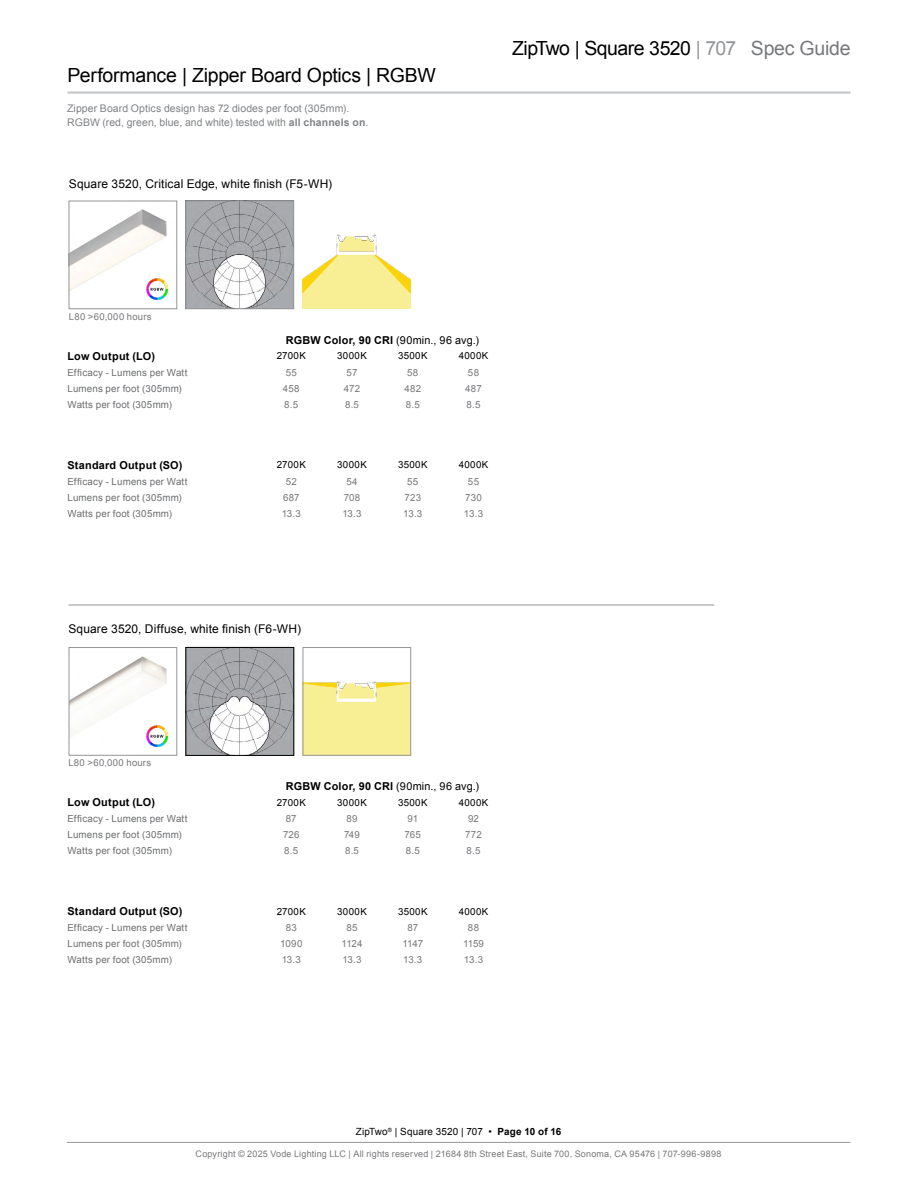
<style>
.page{position:relative;width:918px;height:1188px;background:#fff}
.page>*{position:absolute;margin:0;border:0;box-sizing:border-box;transform-origin:0 0}
.t1{font:19.5px "Arial";letter-spacing:-.015em;color:#000}
.t2{font:12px "Arial";letter-spacing:.01em;color:#000}
.t3{font:700 10.95px "Arial";letter-spacing:.02em;color:#000}
.t4{font:10.5px/13.5px "Arial";letter-spacing:.005em;color:#808285}
.t5{font:9.9px "Arial";letter-spacing:.015em;color:#000}
.t6{font:9.75px "Arial";letter-spacing:.02em;color:#6d6e71}
.t7{font:9.75px "Arial";letter-spacing:.01em;color:#77787b}
.t8{font:9.75px "Arial";letter-spacing:.035em;color:#000}
.t9{font:9.45px "Arial";letter-spacing:.03em;color:#77787b}
.t10{font:9px "Arial";letter-spacing:.02em;color:#77787b}
.s1{font-weight:700}
.s2{color:#939598}
.s3{color:#77787b}
.s4{font-weight:400}
</style>
<div class="page">
<hr style="left:67px;top:1142px;width:783px;height:1px;background:#939598">
<hr style="left:68px;top:91px;width:782px;height:3px;background:#c7c8ca">
<img style="left:71px;top:209px;width:96px;height:81px">
<div style="left:69px;top:201px;width:108px;height:108px;border:1px solid #939598"></div>
<img style="left:303px;top:234px;width:107px;height:75px">
<img style="left:71px;top:656px;width:96px;height:79px">
<div style="left:69px;top:647px;width:108px;height:108px;border:1px solid #939598"></div>
<img style="left:188px;top:649px;width:104px;height:104px">
<div style="left:186px;top:647px;width:108px;height:108px;border:1px solid #000"></div>
<img style="left:305px;top:681px;width:104px;height:72px">
<div style="left:303px;top:647px;width:108px;height:108px;border:1px solid #939598"></div>
<hr style="left:68px;top:605px;width:646px;height:1px;background:#939598">
<img style="left:188px;top:203px;width:104px;height:104px">
<div style="left:186px;top:201px;width:108px;height:108px;border:1px solid #939598"></div>
<img style="left:140px;top:273px;width:29px;height:28px">
<img style="left:140px;top:719px;width:29px;height:29px">
<h1 class="t1" style="left:68px;top:62px;width:370px">Performance | Zipper Board Optics | RGBW</h1>
<p class="t4" style="left:67px;top:102px;width:303px">Zipper Board Optics design has 72 diodes per foot (305mm).<br>RGBW (red, green, blue, and white) tested with <span class="s1">all channels on</span>.</p>
<p class="t2" style="left:69px;top:176px;width:265px">Square 3520, Critical Edge, white finish (F5-WH)</p>
<h1 class="t1" style="left:512px;top:35px;width:340px">ZipTwo | Square 3520 <span class="s2">| 707</span> <span class="s3">Spec Guide</span></h1>
<p class="t9" style="left:69px;top:311px;width:84px">L80 &gt;60,000 hours</p>
<p class="t3" style="left:286px;top:333px;width:195px">RGBW Color, 90 CRI <span class="s4">(90min., 96 avg.)</span></p>
<p class="t3" style="left:68px;top:349px;width:89px">Low Output (LO)</p>
<p class="t8" style="left:277px;top:350px;width:31px">2700K</p>
<p class="t8" style="left:337px;top:350px;width:31px">3000K</p>
<p class="t8" style="left:398px;top:350px;width:31px">3500K</p>
<p class="t8" style="left:459px;top:350px;width:31px">4000K</p>
<p class="t6" style="left:67px;top:366px;width:121px">Efficacy - Lumens per Watt</p>
<p class="t7" style="left:286px;top:366px;width:13px">55</p>
<p class="t7" style="left:347px;top:366px;width:12px">57</p>
<p class="t7" style="left:407px;top:366px;width:13px">58</p>
<p class="t7" style="left:468px;top:366px;width:13px">58</p>
<p class="t6" style="left:67px;top:382px;width:116px">Lumens per foot (305mm)</p>
<p class="t7" style="left:283px;top:382px;width:18px">458</p>
<p class="t7" style="left:344px;top:382px;width:18px">472</p>
<p class="t7" style="left:404px;top:382px;width:18px">482</p>
<p class="t7" style="left:465px;top:382px;width:18px">487</p>
<p class="t6" style="left:68px;top:398px;width:106px">Watts per foot (305mm)</p>
<p class="t7" style="left:284px;top:398px;width:16px">8.5</p>
<p class="t7" style="left:345px;top:398px;width:16px">8.5</p>
<p class="t7" style="left:406px;top:398px;width:16px">8.5</p>
<p class="t7" style="left:467px;top:398px;width:16px">8.5</p>
<p class="t3" style="left:68px;top:458px;width:116px">Standard Output (SO)</p>
<p class="t8" style="left:277px;top:459px;width:31px">2700K</p>
<p class="t8" style="left:337px;top:459px;width:31px">3000K</p>
<p class="t8" style="left:398px;top:459px;width:31px">3500K</p>
<p class="t8" style="left:459px;top:459px;width:31px">4000K</p>
<p class="t6" style="left:67px;top:475px;width:121px">Efficacy - Lumens per Watt</p>
<p class="t7" style="left:286px;top:475px;width:12px">52</p>
<p class="t7" style="left:346px;top:475px;width:13px">54</p>
<p class="t7" style="left:407px;top:475px;width:13px">55</p>
<p class="t7" style="left:468px;top:475px;width:13px">55</p>
<p class="t6" style="left:68px;top:491px;width:116px">Lumens per foot (305mm)</p>
<p class="t7" style="left:283px;top:491px;width:18px">687</p>
<p class="t7" style="left:344px;top:491px;width:18px">708</p>
<p class="t7" style="left:405px;top:491px;width:18px">723</p>
<p class="t7" style="left:465px;top:491px;width:18px">730</p>
<p class="t6" style="left:68px;top:507px;width:106px">Watts per foot (305mm)</p>
<p class="t7" style="left:282px;top:507px;width:21px">13.3</p>
<p class="t7" style="left:342px;top:507px;width:21px">13.3</p>
<p class="t7" style="left:403px;top:507px;width:21px">13.3</p>
<p class="t7" style="left:464px;top:507px;width:21px">13.3</p>
<p class="t2" style="left:68px;top:621px;width:234px">Square 3520, Diffuse, white finish (F6-WH)</p>
<p class="t9" style="left:68px;top:757px;width:84px">L80 &gt;60,000 hours</p>
<p class="t3" style="left:286px;top:779px;width:195px">RGBW Color, 90 CRI <span class="s4">(90min., 96 avg.)</span></p>
<p class="t3" style="left:68px;top:795px;width:89px">Low Output (LO)</p>
<p class="t8" style="left:277px;top:796px;width:31px">2700K</p>
<p class="t8" style="left:337px;top:796px;width:31px">3000K</p>
<p class="t8" style="left:398px;top:796px;width:31px">3500K</p>
<p class="t8" style="left:459px;top:796px;width:31px">4000K</p>
<p class="t6" style="left:67px;top:812px;width:121px">Efficacy - Lumens per Watt</p>
<p class="t7" style="left:286px;top:812px;width:12px">87</p>
<p class="t7" style="left:346px;top:812px;width:13px">89</p>
<p class="t7" style="left:407px;top:812px;width:12px">91</p>
<p class="t7" style="left:468px;top:812px;width:13px">92</p>
<p class="t6" style="left:67px;top:828px;width:116px">Lumens per foot (305mm)</p>
<p class="t7" style="left:283px;top:828px;width:18px">726</p>
<p class="t7" style="left:344px;top:828px;width:17px">749</p>
<p class="t7" style="left:405px;top:828px;width:18px">765</p>
<p class="t7" style="left:465px;top:828px;width:18px">772</p>
<p class="t6" style="left:67px;top:844px;width:106px">Watts per foot (305mm)</p>
<p class="t7" style="left:284px;top:844px;width:16px">8.5</p>
<p class="t7" style="left:345px;top:844px;width:16px">8.5</p>
<p class="t7" style="left:406px;top:844px;width:16px">8.5</p>
<p class="t7" style="left:467px;top:844px;width:16px">8.5</p>
<p class="t3" style="left:68px;top:904px;width:116px">Standard Output (SO)</p>
<p class="t8" style="left:277px;top:905px;width:31px">2700K</p>
<p class="t8" style="left:337px;top:905px;width:31px">3000K</p>
<p class="t8" style="left:398px;top:905px;width:31px">3500K</p>
<p class="t8" style="left:459px;top:905px;width:31px">4000K</p>
<p class="t6" style="left:67px;top:921px;width:121px">Efficacy - Lumens per Watt</p>
<p class="t7" style="left:286px;top:921px;width:13px">83</p>
<p class="t7" style="left:346px;top:921px;width:13px">85</p>
<p class="t7" style="left:407px;top:921px;width:12px">87</p>
<p class="t7" style="left:468px;top:921px;width:13px">88</p>
<p class="t6" style="left:67px;top:937px;width:116px">Lumens per foot (305mm)</p>
<p class="t7" style="left:280px;top:937px;width:24px">1090</p>
<p class="t7" style="left:342px;top:937px;width:22px">1124</p>
<p class="t7" style="left:402px;top:937px;width:22px">1147</p>
<p class="t7" style="left:463px;top:937px;width:23px">1159</p>
<p class="t6" style="left:67px;top:953px;width:106px">Watts per foot (305mm)</p>
<p class="t7" style="left:282px;top:953px;width:21px">13.3</p>
<p class="t7" style="left:342px;top:953px;width:21px">13.3</p>
<p class="t7" style="left:403px;top:953px;width:21px">13.3</p>
<p class="t7" style="left:464px;top:953px;width:21px">13.3</p>
<p class="t5" style="left:356px;top:1125px;width:207px">ZipTwo<sup>®</sup> | Square 3520 | 707 • <span class="s1">Page 10 of 16</span></p>
<p class="t10" style="left:196px;top:1148px;width:527px">Copyright © 2025 Vode Lighting LLC | All rights reserved | 21684 8th Street East, Suite 700, Sonoma, CA 95476 | 707-996-9898</p>
</div>
